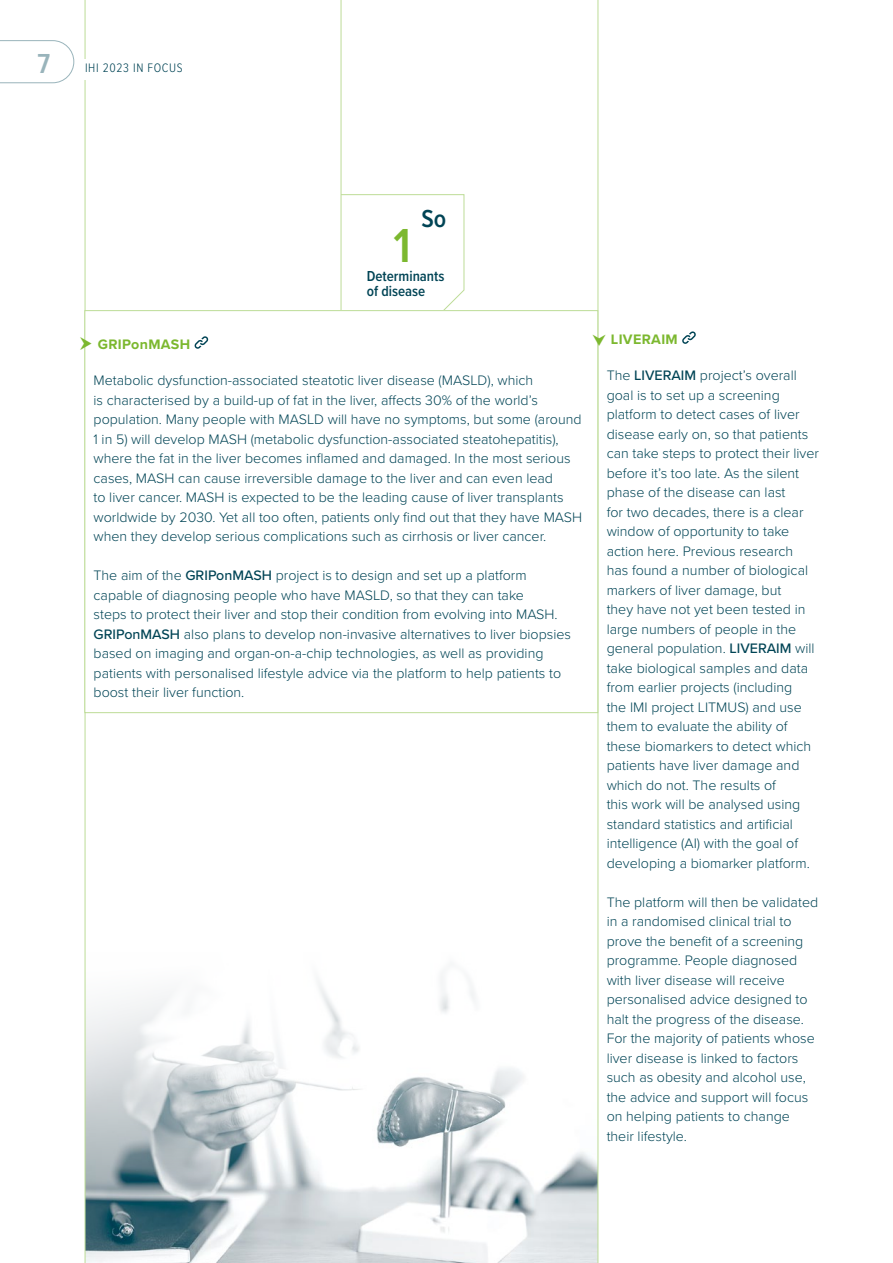
<style>
.page{position:relative;width:893px;height:1263px;background:#fff}
.page>*{position:absolute;margin:0;border:0;box-sizing:border-box;transform-origin:0 0}
.t1{font:600 49.5px "Proxima Nova Cond";color:#7cb82f}
.t2{font:600 28.5px "Proxima Nova Cond";color:#99b4bb}
.t3{font:600 25.5px "Proxima Nova Cond";color:#045}
.t4{font:600 15px/15px "Proxima Nova Cond";color:#045}
.Text{font:300 14.25px/19.5px "Proxima Nova";color:#045}
.Project_name{font:700 14.25px "Proxima Nova";letter-spacing:.025em;color:#7cb82f}
.t5{font:300 12.75px "Proxima Nova Cond";letter-spacing:.05em;color:#045}
.s1{font-weight:500}
</style>
<div class="page">
<svg style="left:342px;top:194px;width:122px;height:116px"></svg>
<img style="left:86px;top:952px;width:512px;height:311px">
<svg style="left:682px;top:331px;width:14px;height:13px"></svg>
<hr style="left:85px;top:0;width:1px;height:1263px;background:#bddc97">
<hr style="left:341px;top:0;width:1px;height:408px;background:#bddc97">
<hr style="left:598px;top:0;width:1px;height:1263px;background:#bddc97">
<div style="left:85px;top:311px;width:513px;height:402px;background:#fff"></div>
<svg style="left:194px;top:336px;width:14px;height:13px"></svg>
<div style="left:77px;top:59px;width:114px;height:21px;background:#fff"></div>
<svg style="left:0;top:40px;width:74px;height:43px"></svg>
<svg style="left:84px;top:337px;width:2px;height:13px"></svg>
<svg style="left:597px;top:334px;width:2px;height:12px"></svg>
<h2 class="t2" style="left:38px;top:42px;width:14px">7</h2>
<p class="t5" style="left:85px;top:59px;width:99px">IHI 2023 IN FOCUS</p>
<p class="t3" style="left:421px;top:200px;width:26px">So</p>
<p class="t1" style="left:393px;top:209px;width:19px">1</p>
<p class="t4" style="left:367px;top:268px;width:79px">Determinants of disease</p>
<p class="Project_name" style="left:98px;top:333px;width:94px">GRIPonMASH</p>
<p class="Text" style="left:94px;top:370px;width:490px">Metabolic dysfunction-associated steatotic liver disease (MASLD), which<br>is characterised by a build-up of fat in the liver, affects 30% of the world’s population. Many people with MASLD will have no symptoms, but some (around 1 in 5) will develop MASH (metabolic dysfunction-associated steatohepatitis), where the fat in the liver becomes inflamed and damaged. In the most serious cases, MASH can cause irreversible damage to the liver and can even lead<br>to liver cancer. MASH is expected to be the leading cause of liver transplants worldwide by 2030. Yet all too often, patients only find out that they have MASH when they develop serious complications such as cirrhosis or liver cancer.</p>
<p class="Text" style="left:94px;top:565px;width:479px">The aim of the <span class="s1">GRIPonMASH</span> project is to design and set up a platform capable of diagnosing people who have MASLD, so that they can take<br>steps to protect their liver and stop their condition from evolving into MASH.<br><span class="s1">GRIPonMASH</span> also plans to develop non-invasive alternatives to liver biopsies based on imaging and organ-on-a-chip technologies, as well as providing patients with personalised lifestyle advice via the platform to help patients to boost their liver function.</p>
<p class="Project_name" style="left:611px;top:328px;width:68px">LIVERAIM</p>
<p class="Text" style="left:607px;top:365px;width:214px">The <span class="s1">LIVERAIM</span> project’s overall goal is to set up a screening platform to detect cases of liver disease early on, so that patients can take steps to protect their liver before it’s too late. As the silent phase of the disease can last<br>for two decades, there is a clear window of opportunity to take action here. Previous research<br>has found a number of biological markers of liver damage, but<br>they have not yet been tested in large numbers of people in the general population. <span class="s1">LIVERAIM</span> will take biological samples and data from earlier projects (including<br>the IMI project LITMUS) and use them to evaluate the ability of these biomarkers to detect which patients have liver damage and which do not. The results of<br>this work will be analysed using standard statistics and artificial intelligence (AI) with the goal of developing a biomarker platform.</p>
<p class="Text" style="left:607px;top:892px;width:213px">The platform will then be validated in a randomised clinical trial to prove the benefit of a screening programme. People diagnosed with liver disease will receive personalised advice designed to halt the progress of the disease.<br>For the majority of patients whose liver disease is linked to factors such as obesity and alcohol use, the advice and support will focus on helping patients to change their lifestyle.</p>
</div>
